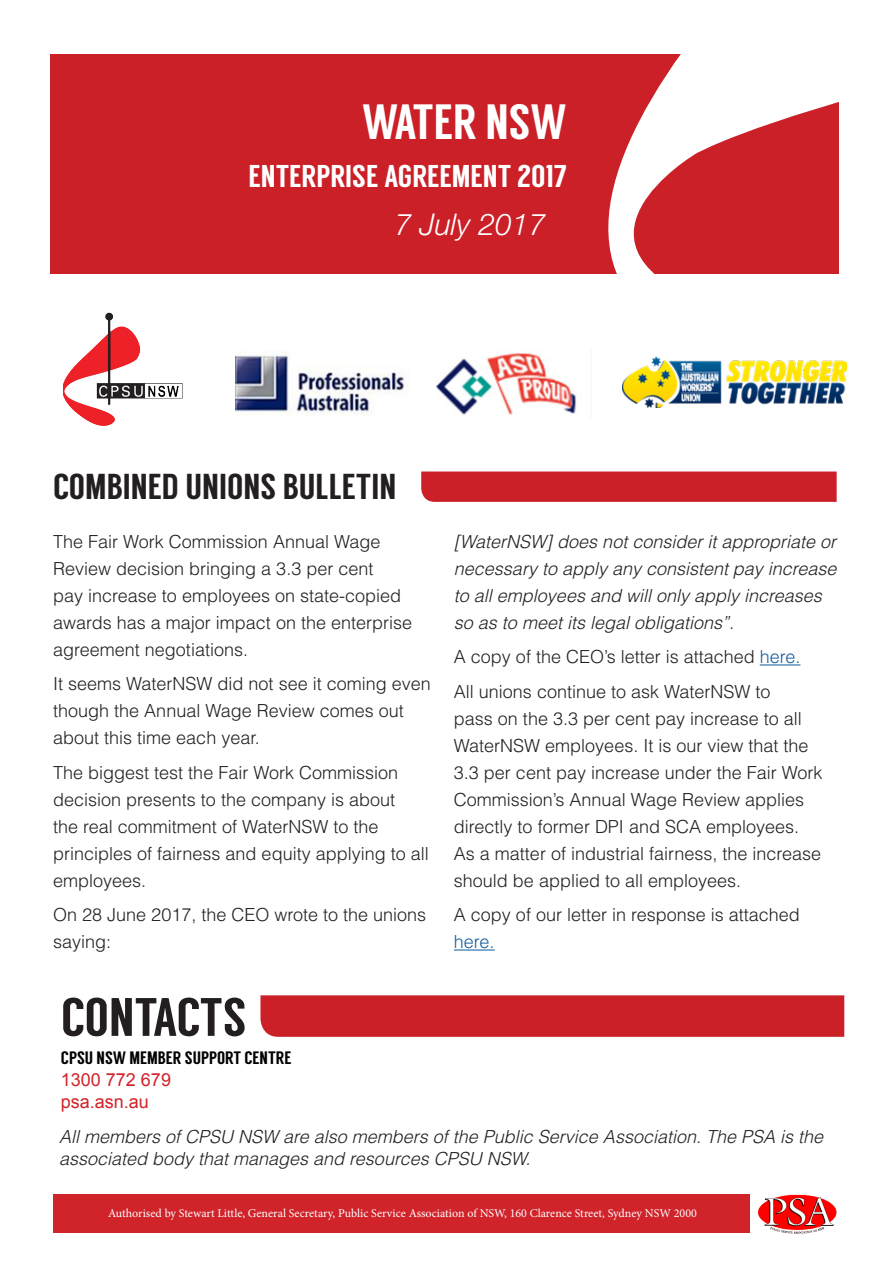
<style>
.page{position:relative;width:893px;height:1263px;background:#fff}
.page>*{position:absolute;margin:0;border:0;box-sizing:border-box;transform-origin:0 0}
.t1{font:54px "Langdon";letter-spacing:-.015em;color:#231f20}
.t2{font:49.5px "Langdon";letter-spacing:-.005em;color:#fff}
.t3{font:36px "Langdon";color:#231f20}
.t4{font:31.5px "Langdon";color:#fff}
.t5{font:italic 300 30px "Helvetica Neue";color:#fff}
.BODY_COPY{font:300 18px/27px "Helvetica";color:#231f20}
.BODY_COPY-2{font:italic 300 18px/27px "Helvetica";color:#231f20}
.t6{font:18px "Langdon";color:#000}
.t7{font:18px/21.6px "Arial";color:#d1232a}
.t8{font:12px "Minion Pro";color:#fff}
.s1{color:#175d9e}
</style>
<div class="page">
<svg style="left:103px;top:54px;width:270px;height:1px"></svg>
<img style="left:757px;top:1194px;width:80px;height:40px">
<div style="left:53px;top:1195px;width:697px;height:38px;background:#d1232a"></div>
<div style="left:260px;top:995px;width:584px;height:42px;background:#cb2027"></div>
<img style="left:63px;top:312px;width:120px;height:114px">
<div style="left:50px;top:55px;width:789px;height:219px;background:#cb2027"></div>
<svg style="left:421px;top:471px;width:416px;height:31px;background:#cc252c"></svg>
<svg style="left:532px;top:54px;width:307px;height:220px"></svg>
<hr style="left:760px;top:664px;width:40px;height:1px;background:#175d9e">
<hr style="left:454px;top:949px;width:41px;height:1px;background:#175d9e">
<img style="left:236px;top:352px;width:168px;height:62px">
<img style="left:436px;top:353px;width:140px;height:62px">
<img style="left:623px;top:357px;width:223px;height:50px">
<p class="t2" style="left:362px;top:93px;width:207px">WATER NSW</p>
<p class="t4" style="left:249px;top:158px;width:320px">ENTERPRISE AGREEMENT 2017</p>
<p class="t5" style="left:395px;top:206px;width:152px">7 July 2017</p>
<p class="t3" style="left:53px;top:465px;width:345px">COMBINED UNIONS BULLETIN</p>
<p class="BODY_COPY" style="left:53px;top:527px;width:360px">The Fair Work Commission Annual Wage Review decision bringing a 3.3 per cent<br>pay increase to employees on state-copied awards has a major impact on the enterprise agreement negotiations.</p>
<p class="BODY_COPY" style="left:53px;top:670px;width:379px">It seems WaterNSW did not see it coming even though the Annual Wage Review comes out about this time each year.</p>
<p class="BODY_COPY" style="left:53px;top:758px;width:377px">The biggest test the Fair Work Commission decision presents to the company is about<br>the real commitment of WaterNSW to the principles of fairness and equity applying to all employees.</p>
<p class="BODY_COPY" style="left:53px;top:901px;width:374px">On 28 June 2017, the CEO wrote to the unions saying:</p>
<p class="BODY_COPY-2" style="left:454px;top:527px;width:384px">[WaterNSW] does not consider it appropriate or necessary to apply any consistent pay increase to all employees and will only apply increases so as to meet its legal obligations”.</p>
<p class="BODY_COPY" style="left:454px;top:643px;width:348px">A copy of the CEO’s letter is attached <span class="s1">here.</span></p>
<p class="BODY_COPY" style="left:454px;top:677px;width:370px">All unions continue to ask WaterNSW to<br>pass on the 3.3 per cent pay increase to all WaterNSW employees. It is our view that the 3.3 per cent pay increase under the Fair Work Commission’s Annual Wage Review applies directly to former DPI and SCA employees.<br>As a matter of industrial fairness, the increase should be applied to all employees.</p>
<p class="BODY_COPY" style="left:454px;top:901px;width:347px">A copy of our letter in response is attached <span class="s1">here.</span></p>
<h1 class="t1" style="left:61px;top:986px;width:187px">CONTACTS</h1>
<p class="t6" style="left:61px;top:1047px;width:232px">CPSU NSW MEMBER SUPPORT CENTRE</p>
<p class="t7" style="left:61px;top:1069px;width:112px">1300 772 679 psa.asn.au</p>
<p class="BODY_COPY-2" style="left:59px;top:1124px;width:765px;line-height:22.5px">All members of CPSU NSW are also members of the Public Service Association. The PSA is the associated body that manages and resources CPSU NSW.</p>
<p class="t8" style="left:108px;top:1205px;width:590px">Authorised by Stewart Little, General Secretary, Public Service Association of NSW, 160 Clarence Street, Sydney NSW 2000</p>
</div>
